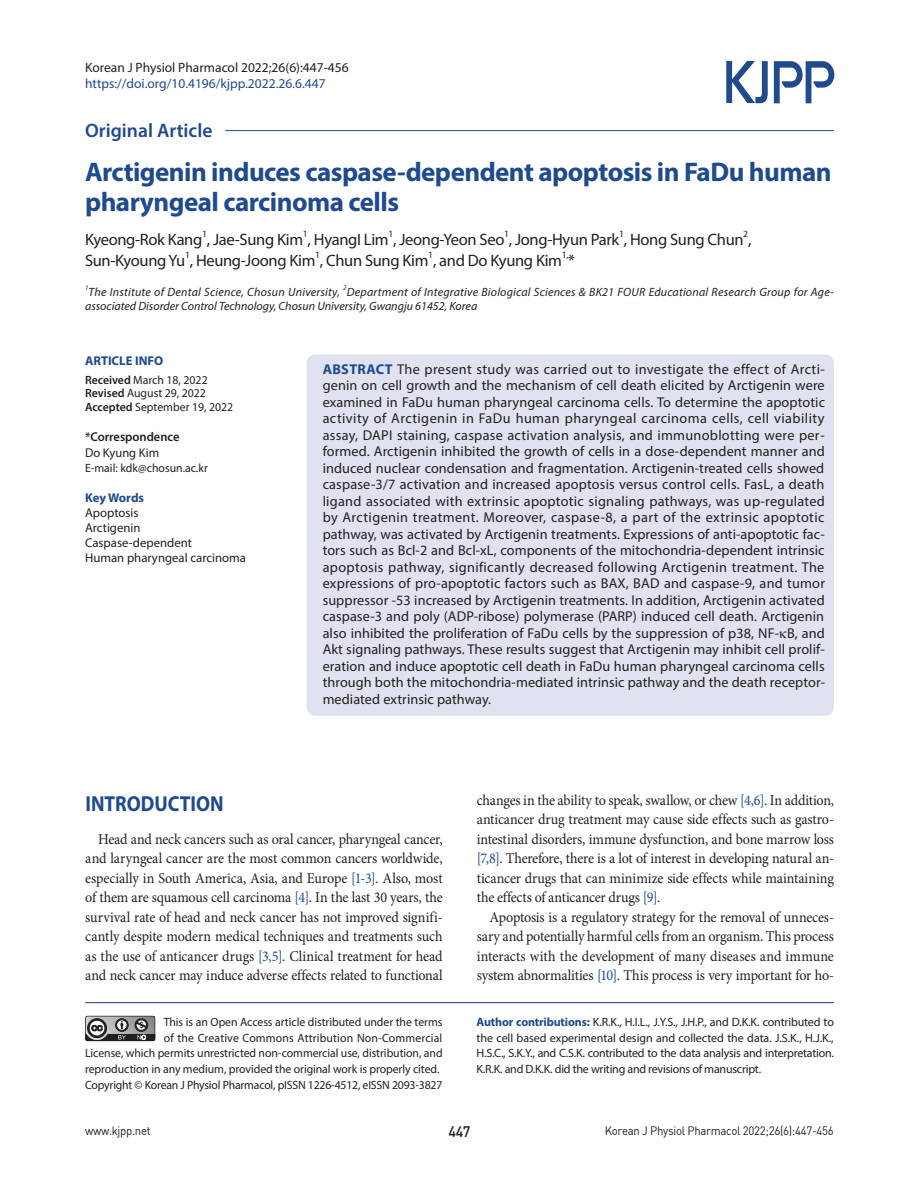
<style>
.page{position:relative;width:919px;height:1191px;background:#fff}
.page>*{position:absolute;margin:0;border:0;box-sizing:border-box;transform-origin:0 0}
.t1{font:700 27px/30px "Myriad Pro";letter-spacing:-.02em;color:#204a8e}
.t2{font:700 21.75px "Myriad Pro";color:#204a8e;scale:.9 1}
.t3{font:600 19.5px "Myriad Pro";color:#204a8e}
.t4{font:16.5px "Myriad Pro";letter-spacing:-.02em;color:#231f20}
.t5{font:15px/19.5px "Minion Pro";letter-spacing:-.01em;color:#231f20;text-align:justify;scale:.94 1}
.t6{font:15px "Dinmed";color:#231f20;scale:.95 1}
.t7{font:14.25px/16.5px "Myriad Pro";letter-spacing:.005em;color:#231f20;text-align:justify}
.t8{font:13.5px/16.2px "Myriad Pro";color:#204a8e}
.t9{font:12.75px/15px "Myriad Pro";color:#231f20}
.t10{font:600 12.75px/15.8px "Myriad Pro";color:#231f20}
.t11{font:700 12.75px "Myriad Pro";color:#204a8e}
.t12{font:12px/15.8px "Myriad Pro";letter-spacing:-.005em;color:#231f20;text-align:justify}
.t13{font:italic 12px/14.4px "Myriad Pro";letter-spacing:.015em;color:#231f20}
.t14{font:12px "Dinreg";letter-spacing:-.025em;color:#231f20;scale:.95 1}
.t15{font:9.6px "Myriad Pro";color:#231f20}
.t16{font:italic 7.05px "Myriad Pro";color:#231f20}
.s1{color:#231f20}
.s2{font-weight:600}
.s3{font-weight:400}
.s4{font-weight:700;color:#204a8e}
.s5{color:#204a8e}
</style>
<div class="page">
<hr style="left:85px;top:1002px;width:748px;height:1px;background:#204a8e">
<svg style="left:85px;top:1015px;width:70px;height:26px;background:#7d7b7b"></svg>
<hr style="left:225px;top:130px;width:608px;height:1px;background:#204a8e">
<svg style="left:726px;top:61px;width:108px;height:42px"></svg>
<div style="left:306px;top:354px;width:527px;height:361px;background:#e0e3ef;border-radius:9px"></div>
<p class="t8" style="left:85px;top:59px;width:265px"><span class="s1">Korean J Physiol Pharmacol 2022;26(6):447-456 </span>https://doi.org/10.4196/kjpp.2022.26.6.447</p>
<p class="t3" style="left:85px;top:118px;width:129px">Original Article</p>
<p class="t1" style="left:85px;top:156px;width:748px">Arctigenin induces caspase-dependent apoptosis in FaDu human pharyngeal carcinoma cells</p>
<p class="t4" style="left:85px;top:229px;width:667px">Kyeong-Rok Kang , Jae-Sung Kim , HyangI Lim , Jeong-Yeon Seo , Jong-Hyun Park , Hong Sung Chun ,</p>
<p class="t15" style="left:202px;top:228px;width:6px">1</p>
<p class="t15" style="left:303px;top:228px;width:6px">1</p>
<p class="t15" style="left:388px;top:228px;width:6px">1</p>
<p class="t15" style="left:504px;top:228px;width:6px">1</p>
<p class="t15" style="left:619px;top:228px;width:6px">1</p>
<p class="t15" style="left:743px;top:228px;width:6px">2</p>
<p class="t4" style="left:85px;top:250px;width:491px">Sun-Kyoung Yu , Heung-Joong Kim , Chun Sung Kim , and Do Kyung Kim *</p>
<p class="t15" style="left:185px;top:249px;width:6px">1</p>
<p class="t15" style="left:315px;top:249px;width:6px">1</p>
<p class="t15" style="left:428px;top:249px;width:6px">1</p>
<p class="t15" style="left:561px;top:249px;width:8px">1,</p>
<p class="t16" style="left:85px;top:283px;width:5px">1</p>
<p class="t13" style="left:89px;top:284px;width:253px">The Institute of Dental Science, Chosun University,</p>
<p class="t16" style="left:343px;top:283px;width:5px">2</p>
<p class="t13" style="left:85px;top:284px;width:750px;text-indent:262px">Department of Integrative Biological Sciences &amp; BK21 FOUR Educational Research Group for Age&shy;associated Disorder Control Technology, Chosun University, Gwangju 61452, Korea</p>
<p class="t11" style="left:85px;top:352px;width:80px">ARTICLE INFO</p>
<p class="t12" style="left:85px;top:373px;width:150px;line-height:13.5px;text-align:left"><span class="s2">Received</span> March 18, 2022<br><span class="s2">Revised</span> August 29, 2022<br><span class="s2">Accepted</span> September 19, 2022</p>
<p class="t10" style="left:85px;top:428px;width:96px">*Correspondence<br><span class="s3">Do Kyung Kim</span></p>
<p class="t12" style="left:85px;top:459px;width:124px">E-mail: kdk@chosun.ac.kr</p>
<p class="t9" style="left:85px;top:490px;width:162px"><span class="s4">Key Words<br></span>Apoptosis<br>Arctigenin<br>Caspase-dependent<br>Human pharyngeal carcinoma</p>
<p class="t7" style="left:322px;top:360px;width:504px"><span class="s4">ABSTRACT</span> The present study was carried out to investigate the effect of Arcti&shy;genin on cell growth and the mechanism of cell death elicited by Arctigenin were examined in FaDu human pharyngeal carcinoma cells. To determine the apoptotic activity of Arctigenin in FaDu human pharyngeal carcinoma cells, cell viability assay, DAPI staining, caspase activation analysis, and immunoblotting were per&shy;formed. Arctigenin inhibited the growth of cells in a dose-dependent manner and induced nuclear condensation and fragmentation. Arctigenin-treated cells showed caspase-3/7 activation and increased apoptosis versus control cells. FasL, a death ligand associated with extrinsic apoptotic signaling pathways, was up-regulated by Arctigenin treatment. Moreover, caspase-8, a part of the extrinsic apoptotic pathway, was activated by Arctigenin treatments. Expressions of anti-apoptotic fac&shy;tors such as Bcl-2 and Bcl-xL, components of the mitochondria-dependent intrinsic apoptosis pathway, significantly decreased following Arctigenin treatment. The expressions of pro-apoptotic factors such as BAX, BAD and caspase-9, and tumor suppressor -53 increased by Arctigenin treatments. In addition, Arctigenin activated caspase-3 and poly (ADP-ribose) polymerase (PARP) induced cell death. Arctigenin also inhibited the proliferation of FaDu cells by the suppression of p38, NF- B, and Akt signaling pathways. These results suggest that Arctigenin may inhibit cell prolif&shy;eration and induce apoptotic cell death in FaDu human pharyngeal carcinoma cells through both the mitochondria-mediated intrinsic pathway and the death receptor&shy;mediated extrinsic pathway.</p>
<p class="t2" style="left:85px;top:789px;width:155px">INTRODUCTION</p>
<p class="t5" style="left:85px;top:829px;width:381px;text-indent:13px">Head and neck cancers such as oral cancer, pharyngeal cancer, and laryngeal cancer are the most common cancers worldwide, especially in South America, Asia, and Europe <span class="s5">[1-3]</span>. Also, most of them are squamous cell carcinoma <span class="s5">[4]</span>. In the last 30 years, the survival rate of head and neck cancer has not improved signifi&shy;cantly despite modern medical techniques and treatments such as the use of anticancer drugs <span class="s5">[3,5]</span>. Clinical treatment for head and neck cancer may induce adverse effects related to functional</p>
<p class="t12" style="left:85px;top:1013px;width:359px;text-align:right">This is an Open Access article distributed under the terms<br>of the Creative Commons Attribution Non-Commercial<br>License, which permits unrestricted non-commercial use, distribution, and reproduction in any medium, provided the original work is properly cited.<br>Copyright © Korean J Physiol Pharmacol, pISSN 1226-4512, eISSN 2093-3827</p>
<p class="t5" style="left:476px;top:790px;width:381px">changes in the ability to speak, swallow, or chew <span class="s5">[4,6]</span>. In addition,</p>
<p class="t5" style="left:476px;top:809px;width:381px">anticancer drug treatment may cause side effects such as gastro-</p>
<p class="t5" style="left:476px;top:829px;width:381px">intestinal disorders, immune dysfunction, and bone marrow loss</p>
<p class="t5" style="left:476px;top:848px;width:381px"><span class="s5">[7,8]</span>. Therefore, there is a lot of interest in developing natural an-</p>
<p class="t5" style="left:476px;top:868px;width:381px">ticancer drugs that can minimize side effects while maintaining</p>
<p class="t5" style="left:476px;top:887px;width:197px">the effects of anticancer drugs <span class="s5">[9]</span>.</p>
<p class="t5" style="left:489px;top:907px;width:368px">Apoptosis is a regulatory strategy for the removal of unneces-</p>
<p class="t5" style="left:476px;top:926px;width:381px">sary and potentially harmful cells from an organism. This process</p>
<p class="t5" style="left:476px;top:946px;width:381px">interacts with the development of many diseases and immune</p>
<p class="t5" style="left:476px;top:965px;width:381px">system abnormalities <span class="s5">[10]</span>. This process is very important for ho-</p>
<p class="t12" style="left:476px;top:1013px;width:359px"><span class="s4">Author contributions:</span> K.R.K., H.I.L., J.Y.S., J.H.P., and D.K.K. contributed to the cell based experimental design and collected the data. J.S.K., H.J.K., H.S.C., S.K.Y., and C.S.K. contributed to the data analysis and interpretation.<br>K.R.K. and D.K.K. did the writing and revisions of manuscript.</p>
<p class="t14" style="left:85px;top:1123px;width:70px">www.kjpp.net</p>
<p class="t6" style="left:448px;top:1122px;width:25px">447</p>
<p class="t14" style="left:604px;top:1123px;width:243px">Korean J Physiol Pharmacol 2022;26(6):447-456</p>
</div>
